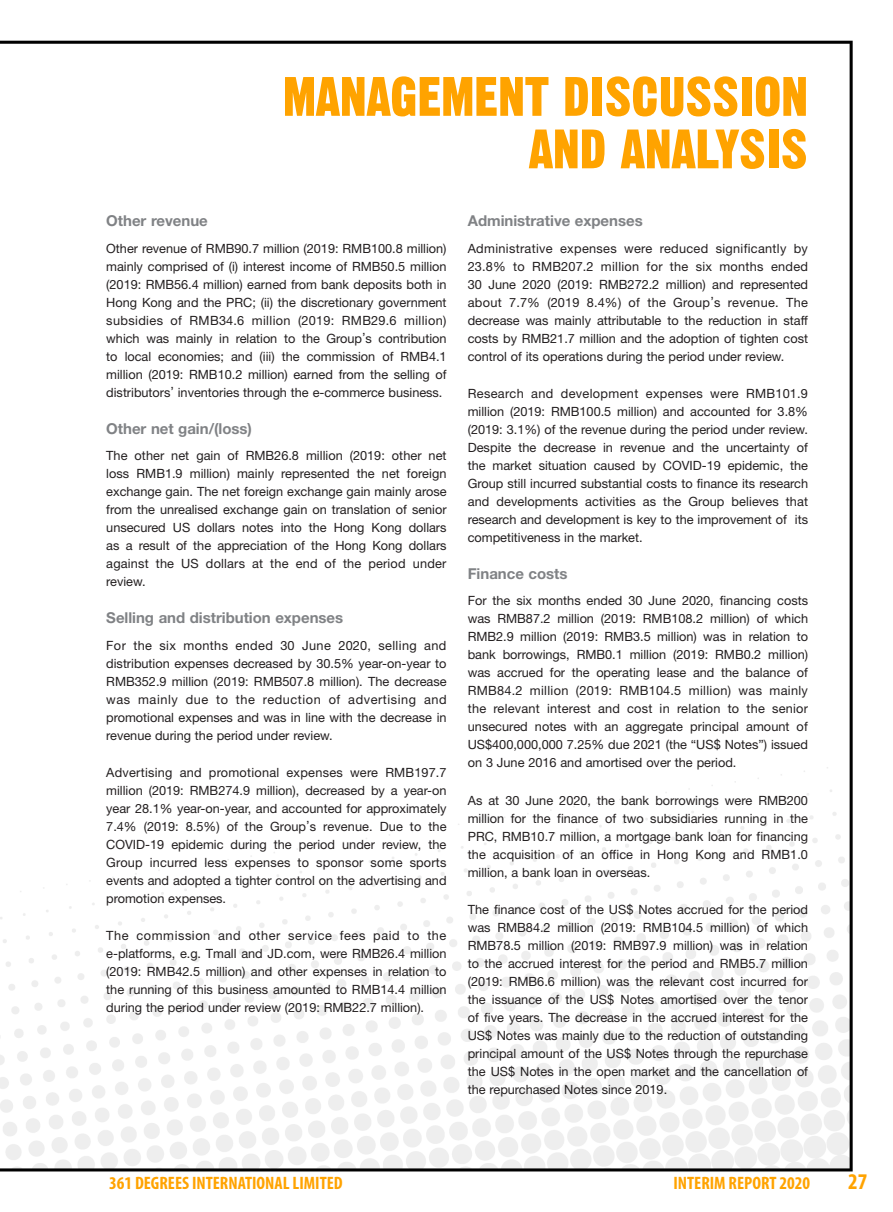
<style>
.page{position:relative;width:893px;height:1212px;background:#fff}
.page>*{position:absolute;margin:0;border:0;box-sizing:border-box;transform-origin:0 0}
.t1{font:54px/52.5px "Gothic Thirteen Std";color:#ffa300;text-align:right}
.t2{font:700 condensed 22.5px "Myriad Pro";color:#ffa300}
.t3{font:700 condensed 18px "Myriad Pro";color:#ffa300}
.t4{font:700 15px "Helvetica Neue LT Std";color:#808285}
.t5{font:12.75px/18px "Helvetica Neue LT Std";color:#231f20;text-align:justify}
</style>
<div class="page">
<img style="left:0;top:40px;width:853px;height:1132px">
<h1 class="t1" style="left:283px;top:70px;width:527px">MANAGEMENT DISCUSSION<br>AND ANALYSIS</h1>
<p class="t4" style="left:106px;top:211px;width:103px">Other revenue</p>
<p class="t5" style="left:106px;top:239px;width:342px">Other revenue of RMB90.7 million (2019: RMB100.8 million) mainly comprised of (i) interest income of RMB50.5 million (2019: RMB56.4 million) earned from bank deposits both in Hong Kong and the PRC; (ii) the discretionary government subsidies of RMB34.6 million (2019: RMB29.6 million) which was mainly in relation to the Group’s contribution to local economies; and (iii) the commission of RMB4.1 million (2019: RMB10.2 million) earned from the selling of distributors’ inventories through the e-commerce business.</p>
<p class="t4" style="left:106px;top:419px;width:147px">Other net gain/(loss)</p>
<p class="t5" style="left:106px;top:446px;width:342px">The other net gain of RMB26.8 million (2019: other net loss RMB1.9 million) mainly represented the net foreign exchange gain. The net foreign exchange gain mainly arose from the unrealised exchange gain on translation of senior unsecured US dollars notes into the Hong Kong dollars as a result of the appreciation of the Hong Kong dollars against the US dollars at the end of the period under review.</p>
<p class="t4" style="left:106px;top:609px;width:238px">Selling and distribution expenses</p>
<p class="t5" style="left:106px;top:636px;width:342px">For the six months ended 30 June 2020, selling and distribution expenses decreased by 30.5% year-on-year to RMB352.9 million (2019: RMB507.8 million). The decrease was mainly due to the reduction of advertising and promotional expenses and was in line with the decrease in revenue during the period under review.</p>
<p class="t5" style="left:106px;top:763px;width:342px">Advertising and promotional expenses were RMB197.7 million (2019: RMB274.9 million), decreased by a year-on year 28.1% year-on-year, and accounted for approximately 7.4% (2019: 8.5%) of the Group’s revenue. Due to the COVID-19 epidemic during the period under review, the Group incurred less expenses to sponsor some sports events and adopted a tighter control on the advertising and promotion expenses.</p>
<p class="t5" style="left:106px;top:926px;width:342px">The commission and other service fees paid to the e-platforms, e.g. Tmall and JD.com, were RMB26.4 million (2019: RMB42.5 million) and other expenses in relation to the running of this business amounted to RMB14.4 million during the period under review (2019: RMB22.7 million).</p>
<p class="t4" style="left:468px;top:211px;width:176px">Administrative expenses</p>
<p class="t5" style="left:468px;top:239px;width:342px">Administrative expenses were reduced significantly by 23.8% to RMB207.2 million for the six months ended 30 June 2020 (2019: RMB272.2 million) and represented about 7.7% (2019 8.4%) of the Group’s revenue. The decrease was mainly attributable to the reduction in staff costs by RMB21.7 million and the adoption of tighten cost control of its operations during the period under review.</p>
<p class="t5" style="left:468px;top:384px;width:342px">Research and development expenses were RMB101.9 million (2019: RMB100.5 million) and accounted for 3.8% (2019: 3.1%) of the revenue during the period under review.<br>Despite the decrease in revenue and the uncertainty of the market situation caused by COVID-19 epidemic, the Group still incurred substantial costs to finance its research and developments activities as the Group believes that research and development is key to the improvement of its competitiveness in the market.</p>
<p class="t4" style="left:468px;top:564px;width:101px">Finance costs</p>
<p class="t5" style="left:468px;top:592px;width:342px">For the six months ended 30 June 2020, financing costs was RMB87.2 million (2019: RMB108.2 million) of which RMB2.9 million (2019: RMB3.5 million) was in relation to bank borrowings, RMB0.1 million (2019: RMB0.2 million) was accrued for the operating lease and the balance of RMB84.2 million (2019: RMB104.5 million) was mainly the relevant interest and cost in relation to the senior unsecured notes with an aggregate principal amount of US$400,000,000 7.25% due 2021 (the “US$ Notes”) issued on 3 June 2016 and amortised over the period.</p>
<p class="t5" style="left:468px;top:791px;width:342px">As at 30 June 2020, the bank borrowings were RMB200 million for the finance of two subsidiaries running in the PRC, RMB10.7 million, a mortgage bank loan for financing the acquisition of an office in Hong Kong and RMB1.0 million, a bank loan in overseas.</p>
<p class="t5" style="left:468px;top:900px;width:342px">The finance cost of the US$ Notes accrued for the period was RMB84.2 million (2019: RMB104.5 million) of which RMB78.5 million (2019: RMB97.9 million) was in relation to the accrued interest for the period and RMB5.7 million (2019: RMB6.6 million) was the relevant cost incurred for the issuance of the US$ Notes amortised over the tenor of five years. The decrease in the accrued interest for the US$ Notes was mainly due to the reduction of outstanding principal amount of the US$ Notes through the repurchase the US$ Notes in the open market and the cancellation of the repurchased Notes since 2019.</p>
<h3 class="t3" style="left:109px;top:1171px;width:235px">361 DEGREES INTERNATIONAL LIMITED</h3>
<h3 class="t3" style="left:673px;top:1171px;width:138px">INTERIM REPORT 2020</h3>
<h2 class="t2" style="left:848px;top:1167px;width:21px">27</h2>
</div>
